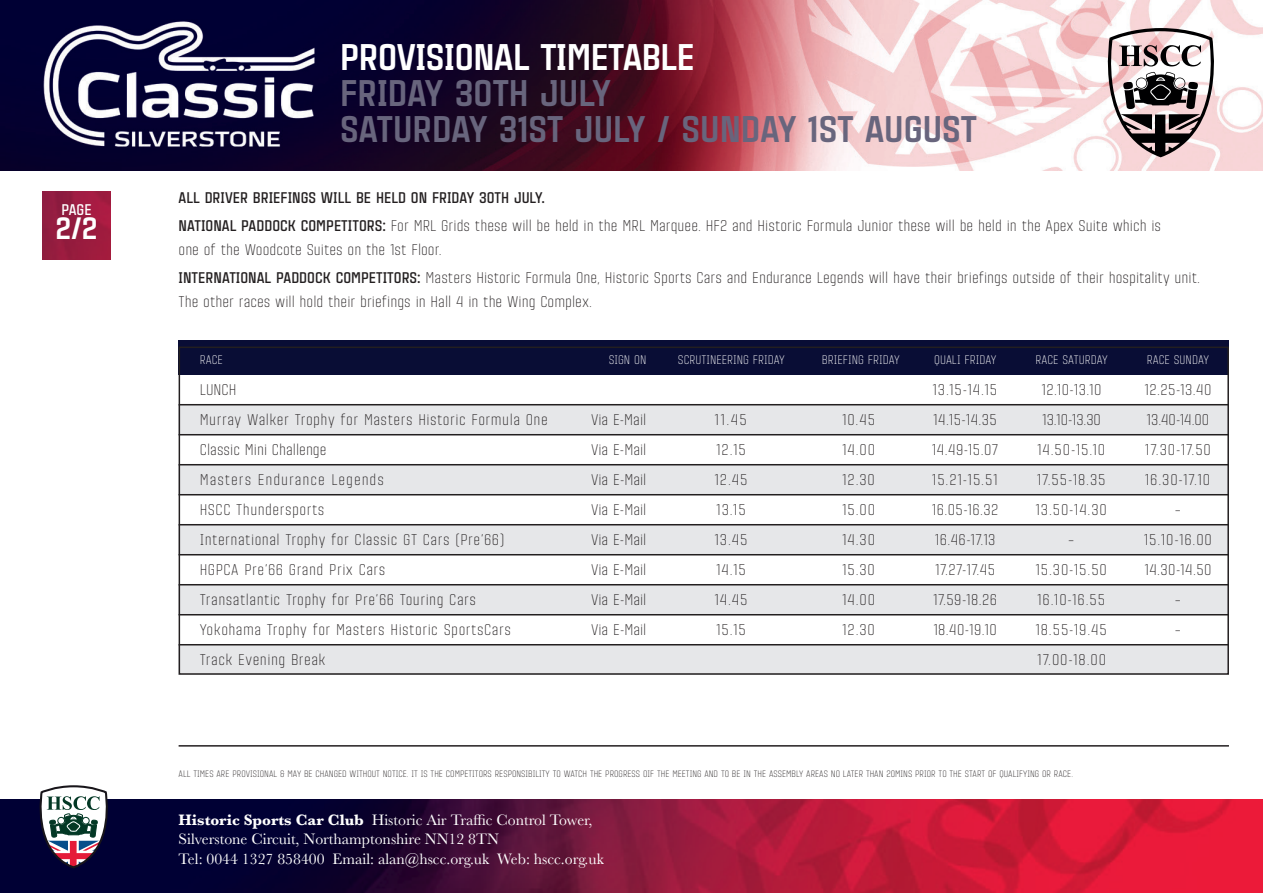
<style>
.page{position:relative;width:1263px;height:893px;background:#fff}
.page>*{position:absolute;margin:0;border:0;box-sizing:border-box;transform-origin:0 0}
.t1{font:900 36px/36px "Citadina";color:#68657d}
.t2{font:900 36px "Citadina";letter-spacing:-.01em;color:#fff}
.t3{font:900 30px "Citadina";color:#fff}
.t4{font:15.75px/19.4px "Baskerville";color:#fff}
.t5{font:300 15px/28.2px "Citadina";color:#231f20}
.t6{font:300 15px "Citadina";letter-spacing:.03em;color:#231f20}
.t7{font:300 15px "Citadina";letter-spacing:.06em;color:#231f20}
.t8{font:700 15px "Citadina";color:#fff}
.t9{font:300 12px "Citadina";color:#fff}
.t10{font:300 9px "Citadina";color:#231f20}
.s1{font-weight:700}
</style>
<div class="page">
<div style="left:179px;top:405px;width:1050px;height:30px;background:#e6e7e9"></div>
<div style="left:179px;top:465px;width:1050px;height:30px;background:#e6e7e9"></div>
<div style="left:179px;top:525px;width:1050px;height:30px;background:#e6e7e9"></div>
<div style="left:179px;top:585px;width:1050px;height:30px;background:#e6e7e9"></div>
<div style="left:179px;top:645px;width:1050px;height:30px;background:#e6e7e9"></div>
<div style="left:179px;top:340px;width:1050px;height:34px;background:#090d35"></div>
<img style="left:0;top:799px;width:1263px;height:94px">
<svg style="left:40px;top:785px;width:68px;height:83px"></svg>
<img style="left:0;top:0;width:1263px;height:170px">
<svg style="left:1106px;top:28px;width:110px;height:129px"></svg>
<hr style="left:179px;top:404px;width:1050px;height:1px;background:#231f20">
<hr style="left:179px;top:434px;width:1050px;height:1px;background:#231f20">
<hr style="left:179px;top:464px;width:1050px;height:1px;background:#231f20">
<hr style="left:179px;top:494px;width:1050px;height:1px;background:#231f20">
<hr style="left:179px;top:524px;width:1050px;height:1px;background:#231f20">
<hr style="left:179px;top:554px;width:1050px;height:1px;background:#231f20">
<hr style="left:179px;top:584px;width:1050px;height:1px;background:#231f20">
<hr style="left:179px;top:614px;width:1050px;height:1px;background:#231f20">
<hr style="left:179px;top:644px;width:1050px;height:1px;background:#231f20">
<hr style="left:179px;top:745px;width:1050px;height:2px;background:#231f20">
<img style="left:43px;top:191px;width:68px;height:68px">
<div style="left:179px;top:347px;width:1050px;height:328px;border:2px solid #231f20"></div>
<p class="t8" style="left:61px;top:199px;width:32px">PAGE</p>
<h2 class="t3" style="left:55px;top:206px;width:44px">2/2</h2>
<h1 class="t2" style="left:340px;top:29px;width:356px">PROVISIONAL TIMETABLE</h1>
<h1 class="t1" style="left:340px;top:73px;width:638px">FRIDAY 30TH JULY<br>SATURDAY 31ST JULY / SUNDAY 1ST AUGUST</h1>
<p class="t5" style="left:179px;top:182px;width:984px"><span class="s1">ALL DRIVER BRIEFINGS WILL BE HELD ON FRIDAY 30TH JULY.<br>NATIONAL PADDOCK COMPETITORS:</span> For MRL Grids these will be held in the MRL Marquee. HF2 and Historic Formula Junior these will be held in the Apex Suite which is</p>
<p class="t5" style="left:179px;top:234px;width:1023px">one of the Woodcote Suites on the 1st Floor.<br><span class="s1">INTERNATIONAL PADDOCK COMPETITORS:</span> Masters Historic Formula One, Historic Sports Cars and Endurance Legends will have their briefings outside of their hospitality unit.</p>
<p class="t5" style="left:179px;top:287px;width:415px">The other races will hold their briefings in Hall 4 in the Wing Complex.</p>
<p class="t9" style="left:200px;top:351px;width:25px">RACE</p>
<p class="t9" style="left:609px;top:351px;width:39px">SIGN ON</p>
<p class="t9" style="left:678px;top:351px;width:109px">SCRUTINEERING FRIDAY</p>
<p class="t9" style="left:822px;top:351px;width:79px">BRIEFING FRIDAY</p>
<p class="t9" style="left:934px;top:351px;width:64px">QUALI FRIDAY</p>
<p class="t9" style="left:1035px;top:351px;width:74px">RACE SATURDAY</p>
<p class="t9" style="left:1147px;top:351px;width:64px">RACE SUNDAY</p>
<p class="t5" style="left:200px;top:375px;width:38px">LUNCH</p>
<p class="t5" style="left:932px;top:375px;width:66px">13.15-14.15</p>
<p class="t5" style="left:1041px;top:375px;width:61px">12.10-13.10</p>
<p class="t5" style="left:1144px;top:375px;width:68px">12.25-13.40</p>
<p class="t6" style="left:200px;top:409px;width:349px">Murray Walker Trophy for Masters Historic Formula One</p>
<p class="t5" style="left:591px;top:405px;width:57px">Via E-Mail</p>
<p class="t5" style="left:714px;top:405px;width:34px">11.45</p>
<p class="t5" style="left:842px;top:405px;width:35px">10.45</p>
<p class="t5" style="left:933px;top:405px;width:65px">14.15-14.35</p>
<p class="t5" style="left:1042px;top:405px;width:60px">13.10-13.30</p>
<p class="t5" style="left:1147px;top:405px;width:64px">13.40-14.00</p>
<p class="t5" style="left:200px;top:435px;width:128px">Classic Mini Challenge</p>
<p class="t5" style="left:591px;top:435px;width:57px">Via E-Mail</p>
<p class="t5" style="left:716px;top:435px;width:31px">12.15</p>
<p class="t5" style="left:842px;top:435px;width:35px">14.00</p>
<p class="t5" style="left:932px;top:435px;width:68px">14.49-15.07</p>
<p class="t5" style="left:1037px;top:435px;width:70px">14.50-15.10</p>
<p class="t5" style="left:1145px;top:435px;width:68px">17.30-17.50</p>
<p class="t7" style="left:200px;top:469px;width:186px">Masters Endurance Legends</p>
<p class="t5" style="left:591px;top:465px;width:57px">Via E-Mail</p>
<p class="t5" style="left:714px;top:465px;width:35px">12.45</p>
<p class="t5" style="left:842px;top:465px;width:34px">12.30</p>
<p class="t5" style="left:932px;top:465px;width:67px">15.21-15.51</p>
<p class="t5" style="left:1037px;top:465px;width:70px">17.55-18.35</p>
<p class="t5" style="left:1145px;top:465px;width:67px">16.30-17.10</p>
<p class="t6" style="left:200px;top:499px;width:126px">HSCC Thundersports</p>
<p class="t5" style="left:591px;top:495px;width:57px">Via E-Mail</p>
<p class="t5" style="left:716px;top:495px;width:31px">13.15</p>
<p class="t5" style="left:842px;top:495px;width:35px">15.00</p>
<p class="t5" style="left:932px;top:495px;width:68px">16.05-16.32</p>
<p class="t5" style="left:1035px;top:495px;width:73px">13.50-14.30</p>
<p class="t5" style="left:1175px;top:495px;width:8px">–</p>
<p class="t6" style="left:200px;top:529px;width:306px">International Trophy for Classic GT Cars (Pre’66)</p>
<p class="t5" style="left:591px;top:525px;width:57px">Via E-Mail</p>
<p class="t5" style="left:714px;top:525px;width:34px">13.45</p>
<p class="t5" style="left:842px;top:525px;width:34px">14.30</p>
<p class="t5" style="left:935px;top:525px;width:62px">16.46-17.13</p>
<p class="t5" style="left:1068px;top:525px;width:8px">–</p>
<p class="t5" style="left:1144px;top:525px;width:70px">15.10-16.00</p>
<p class="t6" style="left:200px;top:559px;width:187px">HGPCA Pre’66 Grand Prix Cars</p>
<p class="t5" style="left:591px;top:555px;width:57px">Via E-Mail</p>
<p class="t5" style="left:716px;top:555px;width:31px">14.15</p>
<p class="t5" style="left:842px;top:555px;width:34px">15.30</p>
<p class="t5" style="left:935px;top:555px;width:61px">17.27-17.45</p>
<p class="t5" style="left:1035px;top:555px;width:73px">15.30-15.50</p>
<p class="t5" style="left:1144px;top:555px;width:69px">14.30-14.50</p>
<p class="t6" style="left:200px;top:589px;width:278px">Transatlantic Trophy for Pre’66 Touring Cars</p>
<p class="t5" style="left:591px;top:585px;width:57px">Via E-Mail</p>
<p class="t5" style="left:714px;top:585px;width:35px">14.45</p>
<p class="t5" style="left:842px;top:585px;width:35px">14.00</p>
<p class="t5" style="left:933px;top:585px;width:66px">17.59-18.26</p>
<p class="t5" style="left:1037px;top:585px;width:70px">16.10-16.55</p>
<p class="t5" style="left:1175px;top:585px;width:8px">–</p>
<p class="t6" style="left:200px;top:619px;width:313px">Yokohama Trophy for Masters Historic SportsCars</p>
<p class="t5" style="left:591px;top:615px;width:57px">Via E-Mail</p>
<p class="t5" style="left:716px;top:615px;width:31px">15.15</p>
<p class="t5" style="left:842px;top:615px;width:34px">12.30</p>
<p class="t5" style="left:933px;top:615px;width:65px">18.40-19.10</p>
<p class="t5" style="left:1035px;top:615px;width:73px">18.55-19.45</p>
<p class="t5" style="left:1175px;top:615px;width:8px">–</p>
<p class="t6" style="left:200px;top:649px;width:127px">Track Evening Break</p>
<p class="t5" style="left:1037px;top:645px;width:70px">17.00-18.00</p>
<p class="t10" style="left:179px;top:767px;width:896px">ALL TIMES ARE PROVISIONAL &amp; MAY BE CHANGED WITHOUT NOTICE. IT IS THE COMPETITORS RESPONSIBILITY TO WATCH THE PROGRESS OIF THE MEETING AND TO BE IN THE ASSEMBLY AREAS NO LATER THAN 20MINS PRIOR TO THE START OF QUALIFYING OR RACE.</p>
<p class="t4" style="left:179px;top:810px;width:427px"><span class="s1">Historic Sports Car Club</span> Historic Air Traffic Control Tower,<br>Silverstone Circuit, Northamptonshire NN12 8TN<br>Tel: 0044 1327 858400 Email: alan@hscc.org.uk Web: hscc.org.uk</p>
</div>
